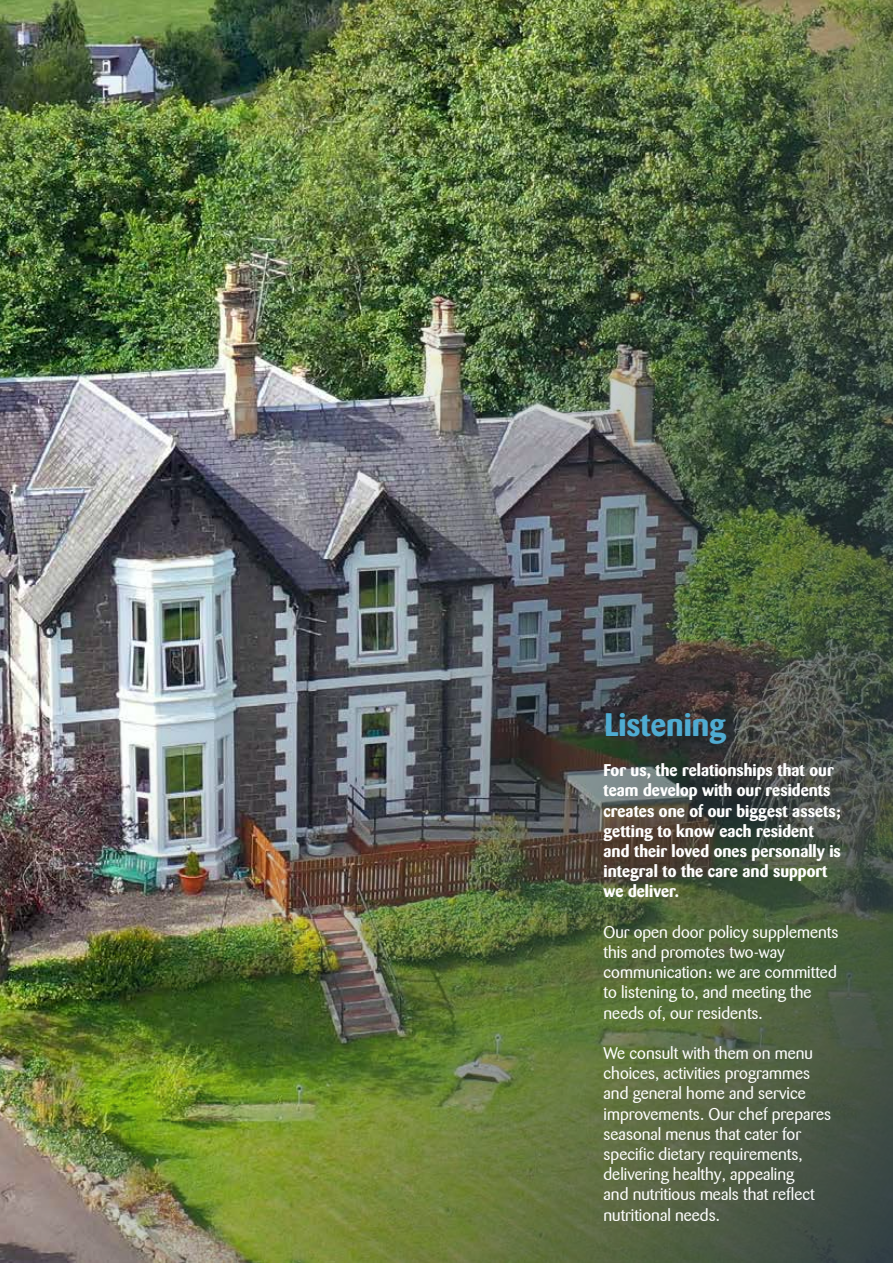
<style>
.page{position:relative;width:893px;height:1263px;background:#fff}
.page>*{position:absolute;margin:0;border:0;box-sizing:border-box;transform-origin:0 0}
.t1{font:700 32.25px "Barmeno";color:#4facd2}
.t2{font:16.8px/20.2px "Barmeno";color:#fff}
.t3{font:700 16.8px/20.2px "Barmeno";color:#fff}
</style>
<div class="page">
<img style="left:0;top:0;width:893px;height:1263px">
<h1 class="t1" style="left:604px;top:705px;width:123px">Listening</h1>
<p class="t3" style="left:604px;top:760px;width:239px">For us, the relationships that our team develop with our residents creates one of our biggest assets; getting to know each resident and their loved ones personally is integral to the care and support we deliver.</p>
<p class="t2" style="left:604px;top:922px;width:236px">Our open door policy supplements this and promotes two-way communication: we are committed to listening to, and meeting the needs of, our residents.</p>
<p class="t2" style="left:604px;top:1043px;width:229px">We consult with them on menu choices, activities programmes and general home and service improvements. Our chef prepares seasonal menus that cater for specific dietary requirements, delivering healthy, appealing<br>and nutritious meals that reflect nutritional needs.</p>
</div>
